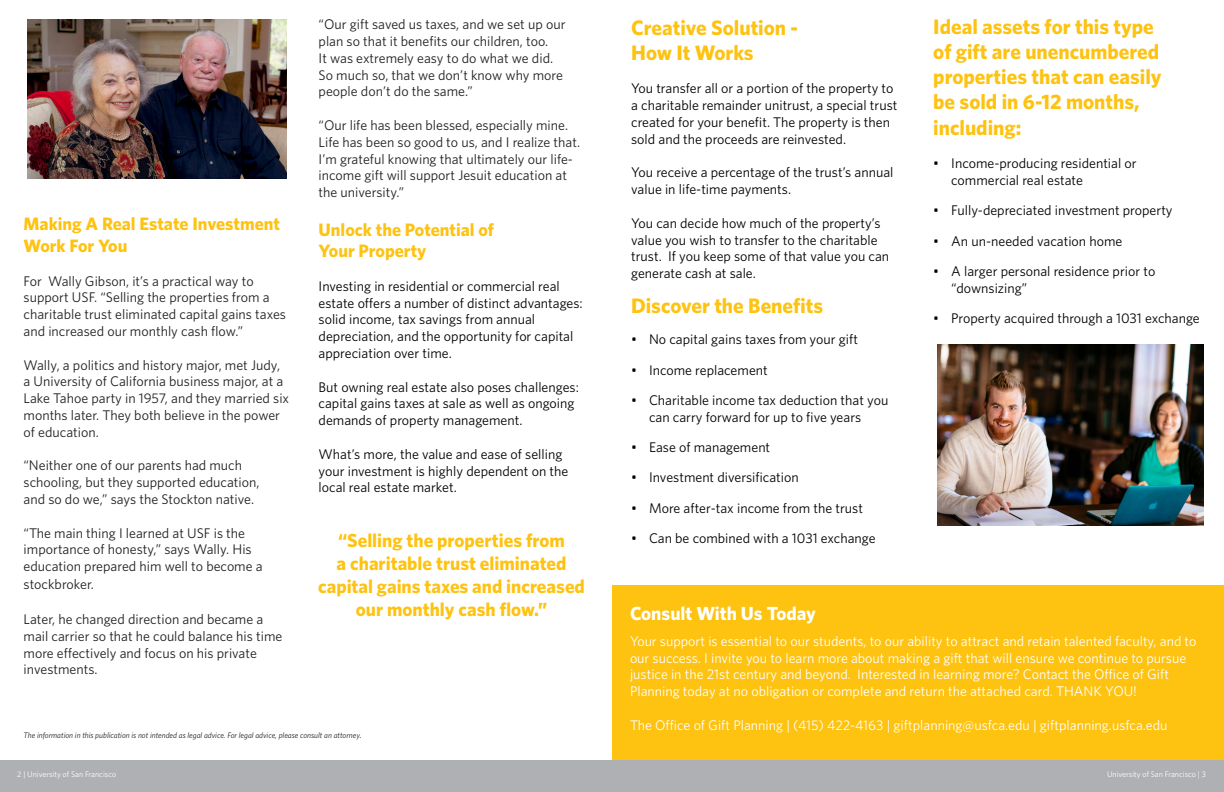
<style>
.page{position:relative;width:1224px;height:792px;background:#fff}
.page>*{position:absolute;margin:0;border:0;box-sizing:border-box;transform-origin:0 0}
.t1{font:700 21px/25.2px "Whitney";color:#fec210}
.t2{font:700 19px/22.8px "Whitney";color:#fec210;text-align:center}
.t3{font:700 19px "Whitney";color:#fff}
.t4{font:700 18px/21.6px "Whitney";color:#fec210}
.t5{font:14px/16.8px "Whitney";color:#000}
.t6{font:14px/16.8px "Whitney";color:#231f20}
.t7{font:14px/16.8px "Whitney";color:#fff}
.t8{font:italic 8px "Whitney";color:#231f20}
.t9{font:8px "Whitney";color:#fff}
.s1{font-size:9px}
</style>
<div class="page">
<div style="left:0;top:760px;width:1224px;height:32px;background:#afb0b4"></div>
<img style="left:27px;top:19px;width:260px;height:159px">
<img style="left:937px;top:345px;width:267px;height:181px">
<div style="left:612px;top:585px;width:612px;height:175px;background:#fec210"></div>
<p class="t4" style="left:24px;top:213px;width:258px">Making A Real Estate Investment<br>Work For You</p>
<p class="t6" style="left:24px;top:272px;width:264px">For Wally Gibson, it’s a practical way to support USF. “Selling the properties from a charitable trust eliminated capital gains taxes and increased our monthly cash flow.”</p>
<p class="t6" style="left:24px;top:356px;width:267px">Wally, a politics and history major, met Judy, a University of California business major, at a Lake Tahoe party in 1957, and they married six months later. They both believe in the power of education.</p>
<p class="t6" style="left:24px;top:457px;width:237px">“Neither one of our parents had much schooling, but they supported education, and so do we,” says the Stockton native.</p>
<p class="t6" style="left:24px;top:524px;width:241px;line-height:17.2px">“The main thing I learned at USF is the importance of honesty,” says Wally. His education prepared him well to become a stockbroker.</p>
<p class="t6" style="left:24px;top:610px;width:260px">Later, he changed direction and became a mail carrier so that he could balance his time more effectively and focus on his private investments.</p>
<p class="t6" style="left:319px;top:16px;width:248px">“Our gift saved us taxes, and we set up our plan so that it benefits our children, too.<br>It was extremely easy to do what we did.<br>So much so, that we don’t know why more people don’t do the same.”</p>
<p class="t6" style="left:319px;top:116px;width:263px">“Our life has been blessed, especially mine.<br>Life has been so good to us, and I realize that.<br>I’m grateful knowing that ultimately our life&shy;income gift will support Jesuit education at the university.”</p>
<p class="t4" style="left:319px;top:218px;width:177px">Unlock the Potential of<br>Your Property</p>
<p class="t5" style="left:319px;top:277px;width:266px">Investing in residential or commercial real estate offers a number of distinct advantages: solid income, tax savings from annual depreciation, and the opportunity for capital appreciation over time.</p>
<p class="t5" style="left:319px;top:378px;width:262px">But owning real estate also poses challenges: capital gains taxes at sale as well as ongoing demands of property management.</p>
<p class="t5" style="left:319px;top:445px;width:251px">What’s more, the value and ease of selling your investment is highly dependent on the local real estate market.</p>
<p class="t2" style="left:318px;top:529px;width:268px">“Selling the properties from<br>a charitable trust eliminated capital gains taxes and increased our monthly cash flow.”</p>
<p class="t8" style="left:24px;top:730px;width:340px">The information in this publication is not intended as legal advice. For legal advice, please consult an attorney<span class="s1">.</span></p>
<p class="t1" style="left:631px;top:14px;width:168px">Creative Solution -<br>How It Works</p>
<p class="t5" style="left:631px;top:80px;width:268px">You transfer all or a portion of the property to a charitable remainder unitrust, a special trust created for your benefit. The property is then sold and the proceeds are reinvested.</p>
<p class="t5" style="left:631px;top:164px;width:264px">You receive a percentage of the trust’s annual value in life-time payments.</p>
<p class="t5" style="left:631px;top:214px;width:260px">You can decide how much of the property’s value you wish to transfer to the charitable trust. If you keep some of that value you can generate cash at sale.</p>
<p class="t1" style="left:631px;top:293px;width:194px">Discover the Benefits</p>
<p class="t5" style="left:631px;top:331px;width:229px">• No capital gains taxes from your gift</p>
<p class="t5" style="left:631px;top:361px;width:138px">• Income replacement</p>
<p class="t5" style="left:649px;top:391px;width:241px;text-indent:-18px">• Charitable income tax deduction that you can carry forward for up to five years</p>
<p class="t5" style="left:631px;top:439px;width:141px">• Ease of management</p>
<p class="t5" style="left:631px;top:469px;width:169px">• Investment diversification</p>
<p class="t5" style="left:631px;top:499px;width:234px">• More after-tax income from the trust</p>
<p class="t5" style="left:631px;top:529px;width:246px">• Can be combined with a 1031 exchange</p>
<p class="t1" style="left:933px;top:13px;width:230px">Ideal assets for this type of gift are unencumbered properties that can easily be sold in 6-12 months, including:</p>
<p class="t5" style="left:951px;top:155px;width:187px;text-indent:-18px">• Income-producing residential or commercial real estate</p>
<p class="t5" style="left:933px;top:202px;width:241px">• Fully-depreciated investment property</p>
<p class="t5" style="left:933px;top:232px;width:191px">• An un-needed vacation home</p>
<p class="t5" style="left:951px;top:262px;width:206px;text-indent:-18px">• A larger personal residence prior to “downsizing”</p>
<p class="t5" style="left:933px;top:309px;width:268px">• Property acquired through a 1031 exchange</p>
<p class="t3" style="left:630px;top:601px;width:187px">Consult With Us Today</p>
<p class="t7" style="left:630px;top:632px;width:568px">Your support is essential to our students, to our ability to attract and retain talented faculty, and to our success. I invite you to learn more about making a gift that will ensure we continue to pursue justice in the 21st century and beyond. Interested in learning more? Contact the Office of Gift Planning today at no obligation or complete and return the attached card. THANK YOU!</p>
<p class="t7" style="left:630px;top:716px;width:539px">The Office of Gift Planning | (415) 422-4163 | giftplanning@usfca.edu | giftplanning.usfca.edu</p>
<p class="t9" style="left:17px;top:769px;width:100px">2 | University of San Francisco</p>
<p class="t9" style="left:1107px;top:769px;width:100px">University of San Francisco | 3</p>
</div>
